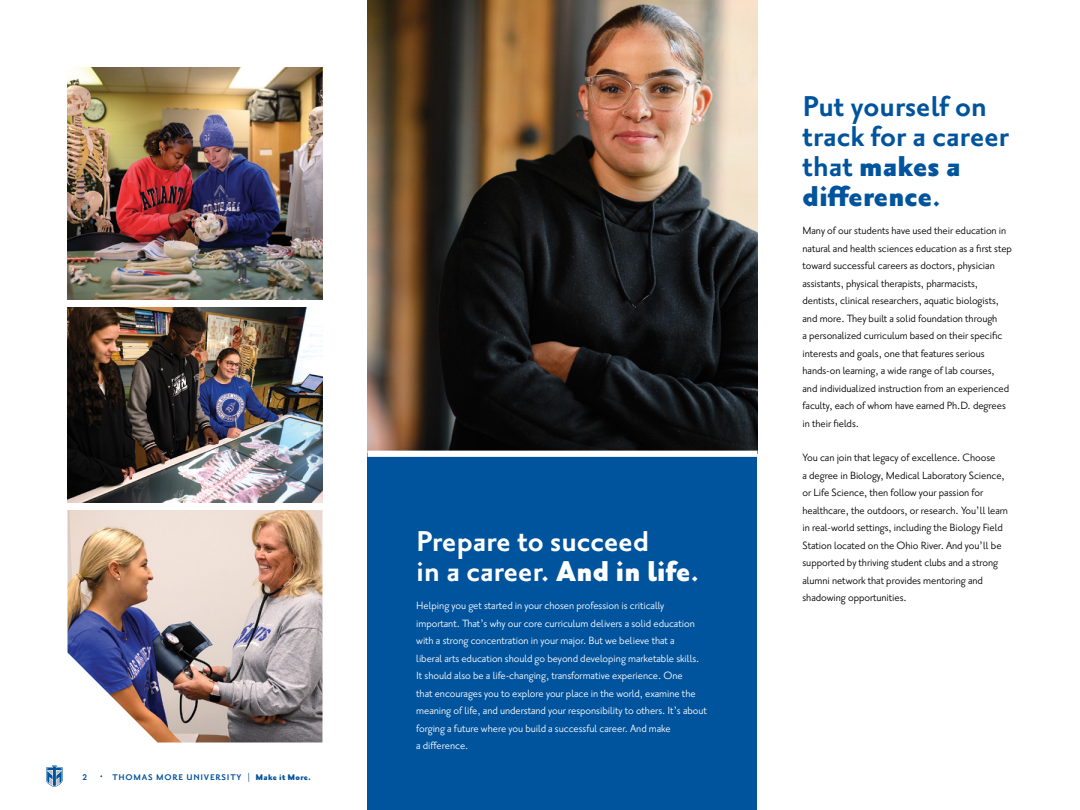
<style>
.page{position:relative;width:1080px;height:810px;background:#fff}
.page>*{position:absolute;margin:0;border:0;box-sizing:border-box;transform-origin:0 0}
.t1{font:700 35px/30px "Priori Sans OT";color:#00539d}
.t2{font:700 35px/30px "Priori Sans OT";color:#fff}
.t3{font:12.75px/17.5px "Priori Sans OT";letter-spacing:-.005em;color:#000}
.t4{font:12.75px/17.5px "Priori Sans OT";letter-spacing:-.005em;color:#fff}
.t5{font:700 10px "Priori Sans OT";letter-spacing:.075em;color:#00539d}
.s1{font-weight:900}
</style>
<div class="page">
<svg style="left:46px;top:765px;width:17px;height:22px"></svg>
<img style="left:368px;top:0;width:389px;height:451px">
<div style="left:368px;top:454px;width:389px;height:356px;background:#00539d"></div>
<div style="left:368px;top:451px;width:390px;height:6px;background:#fff"></div>
<img style="left:68px;top:68px;width:254px;height:232px">
<img style="left:68px;top:510px;width:254px;height:232px">
<img style="left:68px;top:307px;width:254px;height:195px">
<p class="t5" style="left:83px;top:772px;width:6px">2</p>
<p class="t5" style="left:112px;top:772px;width:200px">THOMAS MORE UNIVERSITY | <span class="s1">Make it More.</span></p>
<h1 class="t2" style="left:416px;top:526px;width:285px">Prepare to succeed<br>in a career. <span class="s1">And in life</span>.</h1>
<p class="t4" style="left:416px;top:597px;width:292px">Helping you get started in your chosen profession is critically important. That’s why our core curriculum delivers a solid education with a strong concentration in your major. But we believe that a<br>liberal arts education should go beyond developing marketable skills.<br>It should also be a life-changing, transformative experience. One<br>that encourages you to explore your place in the world, examine the meaning of life, and understand your responsibility to others. It’s about forging a future where you build a successful career. And make<br>a difference.</p>
<h1 class="t1" style="left:802px;top:91px;width:208px">Put yourself on track for a career that <span class="s1">makes a difference</span>.</h1>
<p class="t3" style="left:802px;top:222px;width:211px">Many of our students have used their education in natural and health sciences education as a first step toward successful careers as doctors, physician assistants, physical therapists, pharmacists, dentists, clinical researchers, aquatic biologists, and more. They built a solid foundation through<br>a personalized curriculum based on their specific interests and goals, one that features serious hands-on learning, a wide range of lab courses, and individualized instruction from an experienced faculty, each of whom have earned Ph.D. degrees in their fields.</p>
<p class="t3" style="left:802px;top:449px;width:207px">You can join that legacy of excellence. Choose<br>a degree in Biology, Medical Laboratory Science, or Life Science, then follow your passion for healthcare, the outdoors, or research. You’ll learn in real-world settings, including the Biology Field Station located on the Ohio River. And you’ll be supported by thriving student clubs and a strong alumni network that provides mentoring and shadowing opportunities.</p>
</div>
